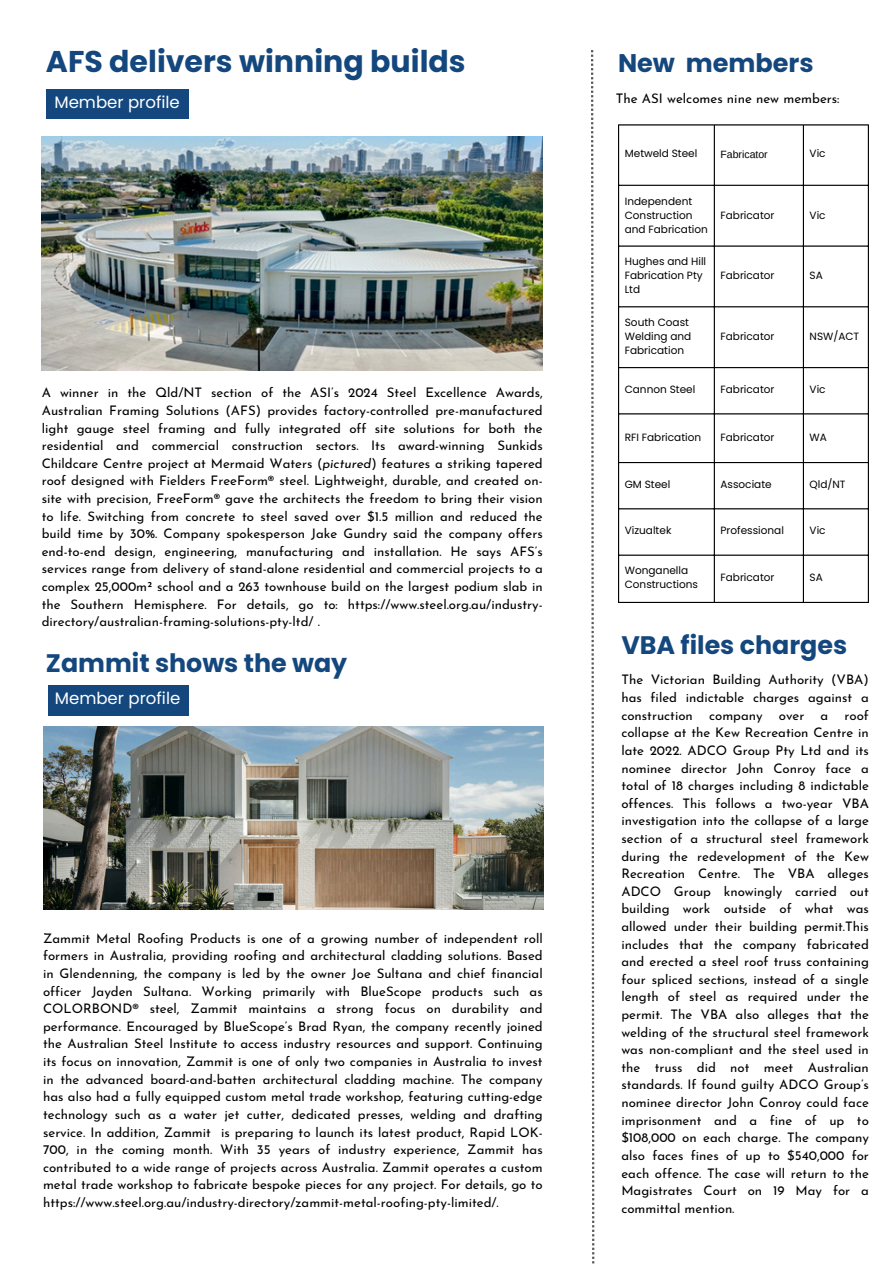
<style>
.page{position:relative;width:894px;height:1264px;background:#fff}
.page>*{position:absolute;margin:0;border:0;box-sizing:border-box;transform-origin:0 0}
.t1{font:700 30px "Poppins";color:#13477d}
.t2{font:700 25.5px "Poppins";color:#13477d}
.t3{font:700 25.35px "Poppins";color:#13477d}
.t4{font:16.5px "Poppins";color:#fff}
.t5{font:13.2px/17.5px "Josefin Sans";color:#000;text-align:justify}
.t6{font:10.5px/14px "Poppins";color:#000}
.t7{font:10.5px "Arimo";color:#000}
.s1{font-style:italic}
</style>
<div class="page">
<svg style="left:591px;top:50px;width:3px;height:1213px"></svg>
<svg style="left:41px;top:306px;width:1px;height:35px"></svg>
<div style="left:46px;top:89px;width:142px;height:30px;background:#13477d"></div>
<hr style="left:618px;top:125px;width:1px;height:477px;background:#000">
<hr style="left:713px;top:125px;width:1px;height:477px;background:#000">
<hr style="left:802px;top:125px;width:1px;height:477px;background:#000">
<hr style="left:867px;top:125px;width:1px;height:477px;background:#000">
<hr style="left:618px;top:124px;width:250px;height:1px;background:#000">
<hr style="left:618px;top:185px;width:250px;height:1px;background:#000">
<hr style="left:618px;top:245px;width:250px;height:2px;background:#000">
<hr style="left:618px;top:306px;width:250px;height:1px;background:#000">
<hr style="left:618px;top:367px;width:250px;height:1px;background:#000">
<hr style="left:618px;top:413px;width:250px;height:1px;background:#000">
<hr style="left:618px;top:462px;width:250px;height:1px;background:#000">
<hr style="left:618px;top:508px;width:250px;height:1px;background:#000">
<hr style="left:618px;top:554px;width:250px;height:1px;background:#000">
<hr style="left:618px;top:602px;width:250px;height:1px;background:#000">
<div style="left:49px;top:685px;width:140px;height:31px;background:#13477d"></div>
<img style="left:42px;top:136px;width:500px;height:234px">
<img style="left:43px;top:726px;width:500px;height:183px">
<p class="t1" style="left:46px;top:40px;width:421px">AFS delivers winning builds</p>
<p class="t4" style="left:54px;top:90px;width:127px">Member profile</p>
<p class="t5" style="left:42px;top:385px;width:502px">A winner in the Qld/NT section of the ASI’s 2024 Steel Excellence Awards, Australian Framing Solutions (AFS) provides factory-controlled pre-manufactured light gauge steel framing and fully integrated off site solutions for both the residential and commercial construction sectors. Its award-winning Sunkids Childcare Centre project at Mermaid Waters (<span class="s1">pictured</span>) features a striking tapered roof designed with Fielders FreeForm® steel. Lightweight, durable, and created on&shy;site with precision, FreeForm® gave the architects the freedom to bring their vision to life. Switching from concrete to steel saved over $1.5 million and reduced the build time by 30%. Company spokesperson Jake Gundry said the company offers end-to-end design, engineering, manufacturing and installation. He says AFS’s services range from delivery of stand-alone residential and commercial projects to a complex 25,000m² school and a 263 townhouse build on the largest podium slab in the Southern Hemisphere. For details, go to: https://www.steel.org.au/industry&shy;directory/australian-framing-solutions-pty-ltd/ .</p>
<p class="t3" style="left:46px;top:645px;width:303px">Zammit shows the way</p>
<p class="t4" style="left:55px;top:686px;width:127px">Member profile</p>
<p class="t5" style="left:43px;top:930px;width:501px">Zammit Metal Roofing Products is one of a growing number of independent roll formers in Australia, providing roofing and architectural cladding solutions. Based in Glendenning, the company is led by the owner Joe Sultana and chief financial officer Jayden Sultana. Working primarily with BlueScope products such as COLORBOND® steel, Zammit maintains a strong focus on durability and performance. Encouraged by BlueScope’s Brad Ryan, the company recently joined the Australian Steel Institute to access industry resources and support. Continuing its focus on innovation, Zammit is one of only two companies in Australia to invest in the advanced board-and-batten architectural cladding machine. The company has also had a fully equipped custom metal trade workshop, featuring cutting-edge technology such as a water jet cutter, dedicated presses, welding and drafting service. In addition, Zammit is preparing to launch its latest product, Rapid LOK-700, in the coming month. With 35 years of industry experience, Zammit has contributed to a wide range of projects across Australia. Zammit operates a custom metal trade workshop to fabricate bespoke pieces for any project. For details, go to https://www.steel.org.au/industry-directory/zammit-metal-roofing-pty-limited/.</p>
<p class="t2" style="left:618px;top:45px;width:197px">New members</p>
<p class="t5" style="left:615px;top:91px;width:225px">The ASI welcomes nine new members:</p>
<h1 class="t6" style="left:624px;top:147px;width:74px">Metweld Steel</h1>
<p class="t7" style="left:720px;top:149px;width:49px">Fabricator</p>
<h3 class="t6" style="left:809px;top:147px;width:18px">Vic</h3>
<p class="t6" style="left:624px;top:194px;width:85px">Independent<br>Construction and Fabrication</p>
<p class="t6" style="left:720px;top:208px;width:55px">Fabricator</p>
<h2 class="t6" style="left:809px;top:208px;width:18px">Vic</h2>
<h3 class="t6" style="left:624px;top:255px;width:83px">Hughes and Hill<br>Fabrication Pty<br>Ltd</h3>
<h2 class="t6" style="left:624px;top:315px;width:68px">South Coast<br>Welding and<br>Fabrication</h2>
<p class="t6" style="left:720px;top:269px;width:55px">Fabricator</p>
<p class="t6" style="left:809px;top:269px;width:15px">SA</p>
<p class="t6" style="left:720px;top:329px;width:55px">Fabricator</p>
<p class="t6" style="left:809px;top:329px;width:51px">NSW/ACT</p>
<p class="t6" style="left:624px;top:382px;width:72px">Cannon Steel</p>
<p class="t6" style="left:720px;top:382px;width:55px">Fabricator</p>
<p class="t6" style="left:809px;top:382px;width:18px">Vic</p>
<p class="t6" style="left:624px;top:430px;width:78px">RFI Fabrication</p>
<p class="t6" style="left:720px;top:430px;width:55px">Fabricator</p>
<p class="t6" style="left:809px;top:430px;width:19px">WA</p>
<p class="t6" style="left:624px;top:477px;width:47px">GM Steel</p>
<p class="t6" style="left:720px;top:477px;width:53px">Associate</p>
<p class="t6" style="left:809px;top:477px;width:38px">Qld/NT</p>
<p class="t6" style="left:624px;top:523px;width:48px">Vizualtek</p>
<p class="t6" style="left:720px;top:523px;width:65px">Professional</p>
<p class="t6" style="left:809px;top:523px;width:18px">Vic</p>
<p class="t6" style="left:624px;top:564px;width:75px">Wonganella<br>Constructions</p>
<p class="t6" style="left:720px;top:571px;width:55px">Fabricator</p>
<p class="t6" style="left:809px;top:571px;width:15px">SA</p>
<p class="t3" style="left:621px;top:627px;width:227px">VBA files charges</p>
<p class="t5" style="left:621px;top:672px;width:249px">The Victorian Building Authority (VBA) has filed indictable charges against a construction company over a roof collapse at the Kew Recreation Centre in late 2022. ADCO Group Pty Ltd and its nominee director John Conroy face a total of 18 charges including 8 indictable offences. This follows a two-year VBA investigation into the collapse of a large section of a structural steel framework during the redevelopment of the Kew Recreation Centre. The VBA alleges ADCO Group knowingly carried out building work outside of what was allowed under their building permit.This includes that the company fabricated and erected a steel roof truss containing four spliced sections, instead of a single length of steel as required under the permit. The VBA also alleges that the welding of the structural steel framework was non-compliant and the steel used in the truss did not meet Australian standards. If found guilty ADCO Group’s nominee director John Conroy could face imprisonment and a fine of up to $108,000 on each charge. The company also faces fines of up to $540,000 for each offence. The case will return to the Magistrates Court on 19 May for a committal mention.</p>
</div>
